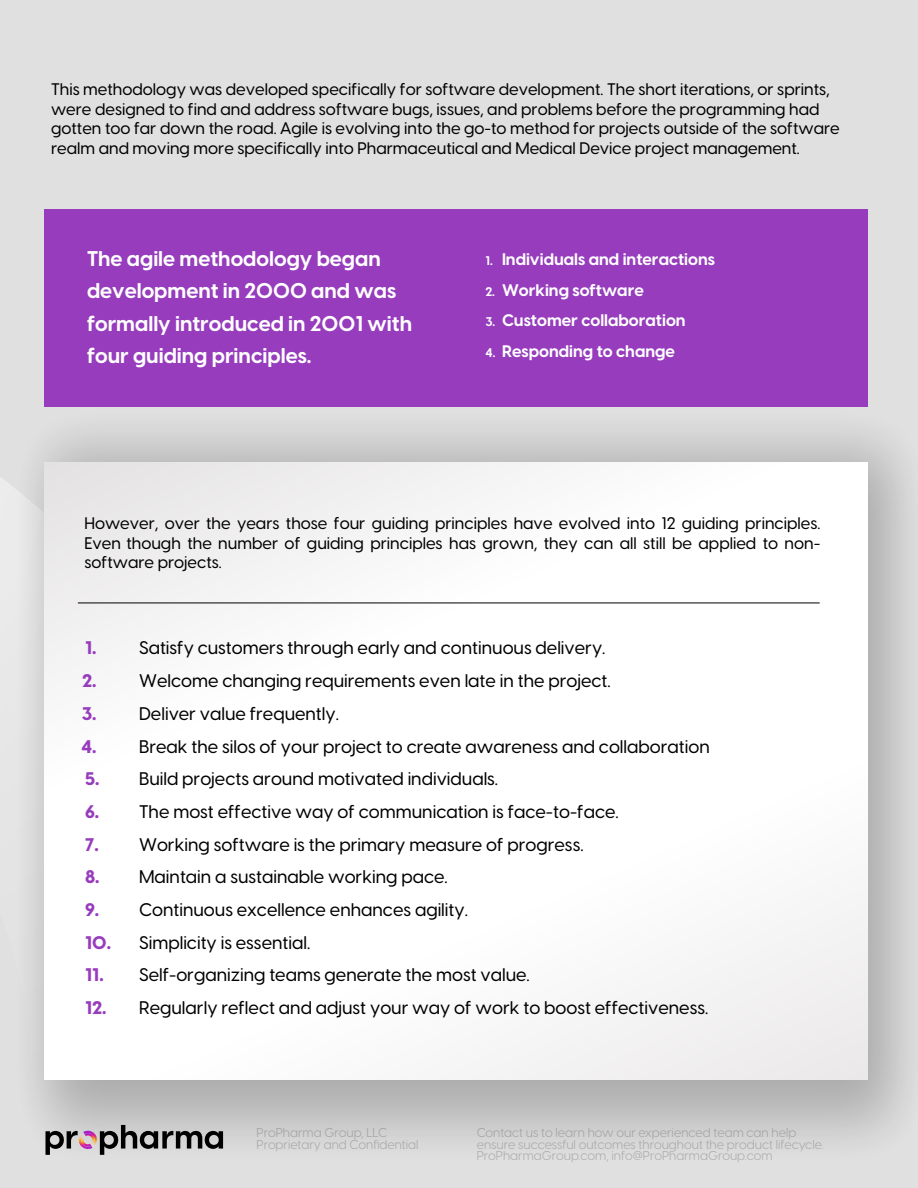
<style>
.page{position:relative;width:918px;height:1188px;background:#e0e0e0}
.page>*{position:absolute;margin:0;border:0;box-sizing:border-box;transform-origin:0 0}
.t1{font:700 21px/32.5px "Visby CF";color:#fff}
.t2{font:500 18px "Visby CF";color:#000}
.t3{font:500 16.5px/19.8px "Visby CF";color:#000;text-align:justify}
.t4{font:700 16.5px "Visby CF";color:#fff}
.t5{font:12.6px/11.6px "Visby CF";color:#afafaf}
.s1{font-size:12.45px}
.s2{font-weight:800;color:#963cbd}
</style>
<div class="page">
<div style="left:0;top:368px;width:918px;height:820px;background:#000;opacity:.25"></div>
<svg style="left:45px;top:463px;width:822px;height:617px"></svg>
<div style="left:45px;top:209px;width:823px;height:197px;background:#963cbd"></div>
<hr style="left:78px;top:603px;width:742px;height:1px;background:#000">
<p class="t3" style="left:51px;top:78px;width:790px;text-align:left">This methodology was developed specifically for software development. The short iterations, or sprints, were designed to find and address software bugs, issues, and problems before the programming had gotten too far down the road. Agile is evolving into the go-to method for projects outside of the software realm and moving more specifically into Pharmaceutical and Medical Device project management.</p>
<p class="t1" style="left:87px;top:241px;width:327px">The agile methodology began development in 2000 and was formally introduced in 2001 with four guiding principles.</p>
<p class="t4" style="left:486px;top:247px;width:231px"><span class="s1">1.</span> Individuals and interactions</p>
<p class="t4" style="left:486px;top:278px;width:160px"><span class="s1">2.</span> Working software</p>
<p class="t4" style="left:486px;top:308px;width:202px"><span class="s1">3.</span> Customer collaboration</p>
<p class="t4" style="left:486px;top:338px;width:191px"><span class="s1">4.</span> Responding to change</p>
<p class="t3" style="left:84px;top:512px;width:737px">However, over the years those four guiding principles have evolved into 12 guiding principles.<br>Even though the number of guiding principles has grown, they can all still be applied to non&shy;software projects.</p>
<p class="t2" style="left:85px;top:635px;width:522px"><span class="s2">1.</span> Satisfy customers through early and continuous delivery.</p>
<p class="t2" style="left:82px;top:667px;width:530px"><span class="s2">2.</span> Welcome changing requirements even late in the project.</p>
<p class="t2" style="left:82px;top:700px;width:259px"><span class="s2">3.</span> Deliver value frequently.</p>
<p class="t2" style="left:82px;top:733px;width:630px"><span class="s2">4.</span> Break the silos of your project to create awareness and collaboration</p>
<p class="t2" style="left:85px;top:765px;width:415px"><span class="s2">5.</span> Build projects around motivated individuals.</p>
<p class="t2" style="left:85px;top:798px;width:535px"><span class="s2">6.</span> The most effective way of communication is face-to-face.</p>
<p class="t2" style="left:85px;top:831px;width:500px"><span class="s2">7.</span> Working software is the primary measure of progress.</p>
<p class="t2" style="left:85px;top:863px;width:364px"><span class="s2">8.</span> Maintain a sustainable working pace.</p>
<p class="t2" style="left:85px;top:896px;width:384px"><span class="s2">9.</span> Continuous excellence enhances agility.</p>
<p class="t2" style="left:85px;top:929px;width:227px"><span class="s2">10.</span> Simplicity is essential.</p>
<p class="t2" style="left:85px;top:962px;width:446px"><span class="s2">11.</span> Self-organizing teams generate the most value.</p>
<p class="t2" style="left:85px;top:994px;width:625px"><span class="s2">12.</span> Regularly reflect and adjust your way of work to boost effectiveness.</p>
<p class="t5" style="left:257px;top:1128px;width:163px">ProPharma Group, LLC<br>Proprietary and Confidential</p>
<p class="t5" style="left:477px;top:1128px;width:349px">Contact us to learn how our experienced team can help ensure successful outcomes throughout the product lifecycle.<br>ProPharmaGroup.com, info@ProPharmaGroup.com</p>
</div>
